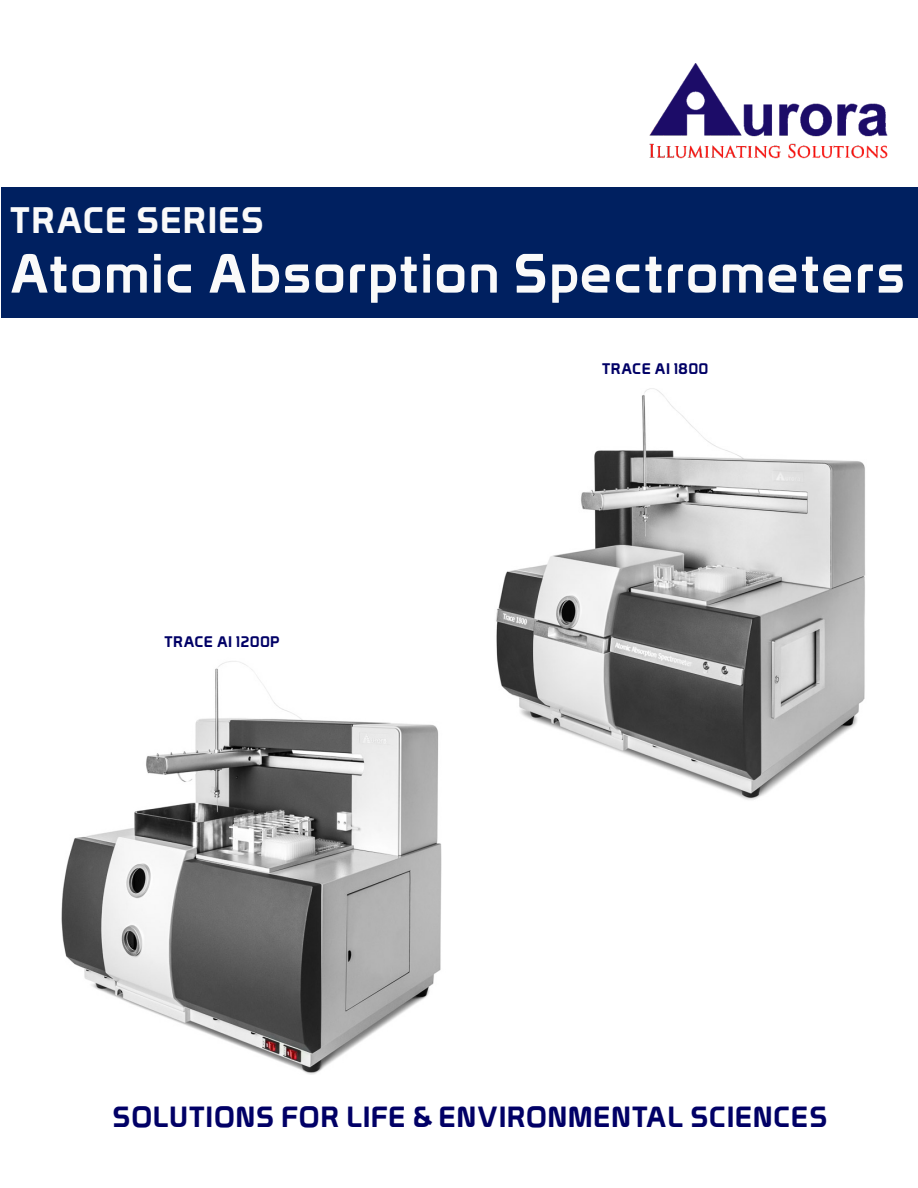
<style>
.page{position:relative;width:918px;height:1188px;background:#fff}
.page>*{position:absolute;margin:0;border:0;box-sizing:border-box;transform-origin:0 0}
.t1{font:54px "Prototype";letter-spacing:.055em;color:#fafafa}
.t2{font:36px "Prototype";letter-spacing:.055em;color:#fafafa}
.t3{font:28.5px "Prototype";letter-spacing:.055em;color:#010066}
.t4{font:15px "Prototype";letter-spacing:.055em;color:#010066}
</style>
<div class="page">
<img style="left:649px;top:64px;width:239px;height:95px">
<div style="left:1px;top:187px;width:917px;height:131px;background:#002060"></div>
<img style="left:496px;top:388px;width:369px;height:412px">
<img style="left:61px;top:661px;width:381px;height:413px">
<p class="t2" style="left:10px;top:204px;width:255px">TRACE SERIES</p>
<h1 class="t1" style="left:10px;top:249px;width:896px">Atomic Absorption Spectrometers</h1>
<p class="t4" style="left:164px;top:635px;width:116px">TRACE AI 1200P</p>
<p class="t4" style="left:602px;top:362px;width:108px">TRACE AI 1800</p>
<p class="t3" style="left:113px;top:1104px;width:716px">SOLUTIONS FOR LIFE &amp; ENVIRONMENTAL SCIENCES</p>
</div>
